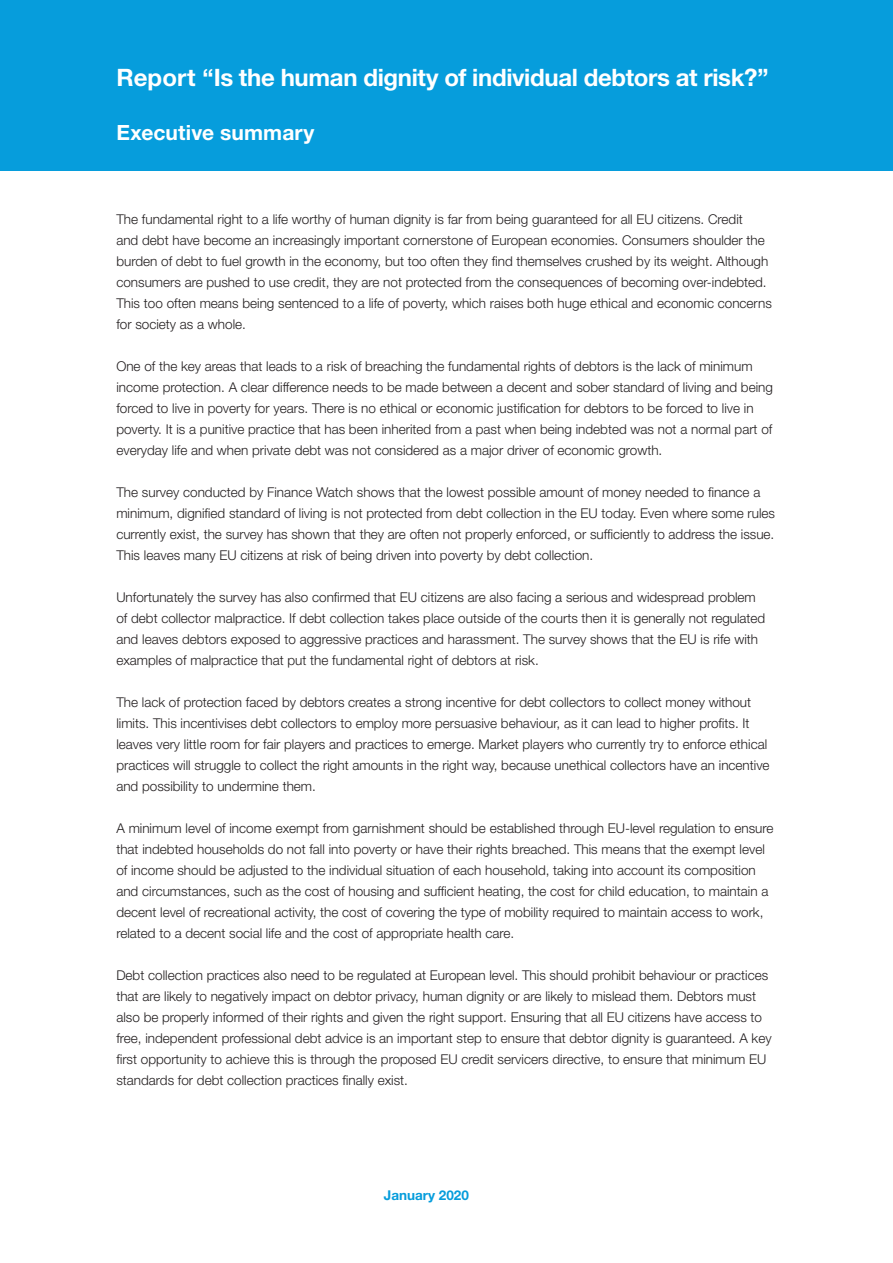
<style>
.page{position:relative;width:893px;height:1263px;background:#fff}
.page>*{position:absolute;margin:0;border:0;box-sizing:border-box;transform-origin:0 0}
.Paragraph_Style_1{font:700 24px "Helvetica Neue LT Std";letter-spacing:-.015em;color:#fff}
.Paragraph_Style_1-2{font:700 21px "Helvetica Neue LT Std";letter-spacing:.005em;color:#fff}
.Basis_text{font:300 13.5px/21px "Helvetica Neue LT Std";color:#231f20}
.Basis_text-2{font:700 13.5px "Helvetica Neue LT Std";color:#069ddc}
</style>
<div class="page">
<div style="left:0;top:0;width:893px;height:170px;background:#069ddc"></div>
<p class="Paragraph_Style_1" style="left:116px;top:63px;width:654px">Report “Is the human dignity of individual debtors at risk?”</p>
<p class="Paragraph_Style_1-2" style="left:116px;top:120px;width:200px">Executive summary</p>
<p class="Basis_text" style="left:116px;top:209px;width:657px">The fundamental right to a life worthy of human dignity is far from being guaranteed for all EU citizens. Credit<br>and debt have become an increasingly important cornerstone of European economies. Consumers shoulder the burden of debt to fuel growth in the economy, but too often they find themselves crushed by its weight. Although consumers are pushed to use credit, they are not protected from the consequences of becoming over-indebted.<br>This too often means being sentenced to a life of poverty, which raises both huge ethical and economic concerns for society as a whole.</p>
<p class="Basis_text" style="left:116px;top:356px;width:658px">One of the key areas that leads to a risk of breaching the fundamental rights of debtors is the lack of minimum income protection. A clear difference needs to be made between a decent and sober standard of living and being forced to live in poverty for years. There is no ethical or economic justification for debtors to be forced to live in poverty. It is a punitive practice that has been inherited from a past when being indebted was not a normal part of everyday life and when private debt was not considered as a major driver of economic growth.</p>
<p class="Basis_text" style="left:116px;top:482px;width:660px">The survey conducted by Finance Watch shows that the lowest possible amount of money needed to finance a minimum, dignified standard of living is not protected from debt collection in the EU today. Even where some rules currently exist, the survey has shown that they are often not properly enforced, or sufficiently to address the issue.<br>This leaves many EU citizens at risk of being driven into poverty by debt collection.</p>
<p class="Basis_text" style="left:116px;top:587px;width:650px">Unfortunately the survey has also confirmed that EU citizens are also facing a serious and widespread problem of debt collector malpractice. If debt collection takes place outside of the courts then it is generally not regulated and leaves debtors exposed to aggressive practices and harassment. The survey shows that the EU is rife with examples of malpractice that put the fundamental right of debtors at risk.</p>
<p class="Basis_text" style="left:116px;top:692px;width:655px">The lack of protection faced by debtors creates a strong incentive for debt collectors to collect money without limits. This incentivises debt collectors to employ more persuasive behaviour, as it can lead to higher profits. It leaves very little room for fair players and practices to emerge. Market players who currently try to enforce ethical practices will struggle to collect the right amounts in the right way, because unethical collectors have an incentive and possibility to undermine them.</p>
<p class="Basis_text" style="left:116px;top:818px;width:659px">A minimum level of income exempt from garnishment should be established through EU-level regulation to ensure that indebted households do not fall into poverty or have their rights breached. This means that the exempt level of income should be adjusted to the individual situation of each household, taking into account its composition and circumstances, such as the cost of housing and sufficient heating, the cost for child education, to maintain a decent level of recreational activity, the cost of covering the type of mobility required to maintain access to work, related to a decent social life and the cost of appropriate health care.</p>
<p class="Basis_text" style="left:116px;top:965px;width:657px">Debt collection practices also need to be regulated at European level. This should prohibit behaviour or practices that are likely to negatively impact on debtor privacy, human dignity or are likely to mislead them. Debtors must also be properly informed of their rights and given the right support. Ensuring that all EU citizens have access to free, independent professional debt advice is an important step to ensure that debtor dignity is guaranteed. A key first opportunity to achieve this is through the proposed EU credit servicers directive, to ensure that minimum EU standards for debt collection practices finally exist.</p>
<p class="Basis_text-2" style="left:384px;top:1187px;width:87px">January 2020</p>
</div>
